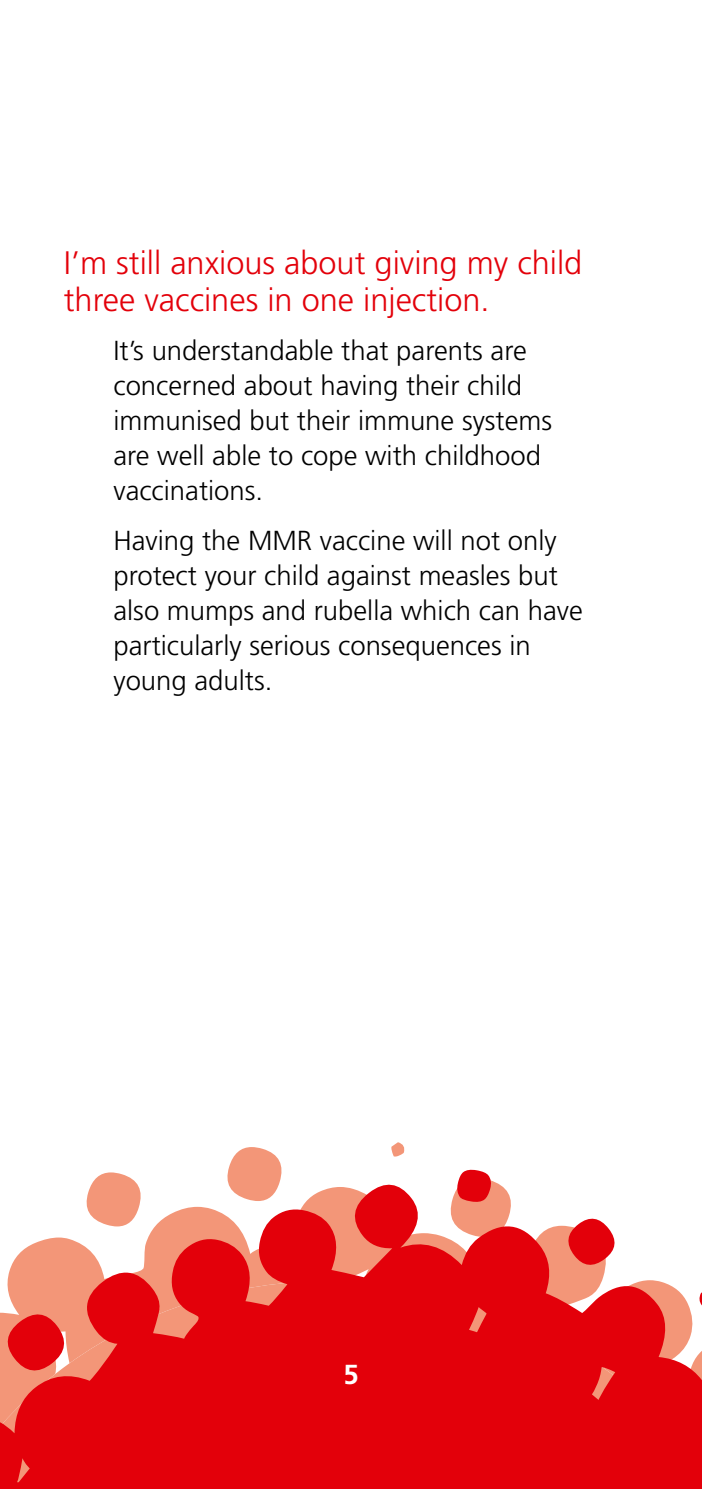
<style>
.page{position:relative;width:702px;height:1489px;background:#fff}
.page>*{position:absolute;margin:0;border:0;box-sizing:border-box;transform-origin:0 0}
.t1{font:300 32.5px/37.5px "Frutiger";color:#e3000a}
.t2{font:300 27.5px/35px "Frutiger";color:#000}
.t3{font:700 27.5px "Frutiger";color:#fff}
</style>
<div class="page">
<svg style="left:228px;top:1142px;width:177px;height:27px"></svg>
<svg style="left:11px;top:1169px;width:604px;height:96px"></svg>
<svg style="left:0;top:1265px;width:702px;height:223px;background:#e5171d"></svg>
<h2 class="t1" style="left:64px;top:244px;width:520px">I’m still anxious about giving my child three vaccines in one injection.</h2>
<p class="t2" style="left:113px;top:334px;width:440px">It’s understandable that parents are concerned about having their child immunised but their immune systems are well able to cope with childhood vaccinations.</p>
<p class="t2" style="left:113px;top:523px;width:471px">Having the MMR vaccine will not only protect your child against measles but also mumps and rubella which can have particularly serious consequences in young adults.</p>
<p class="t3" style="left:343px;top:1358px;width:17px">5</p>
</div>
